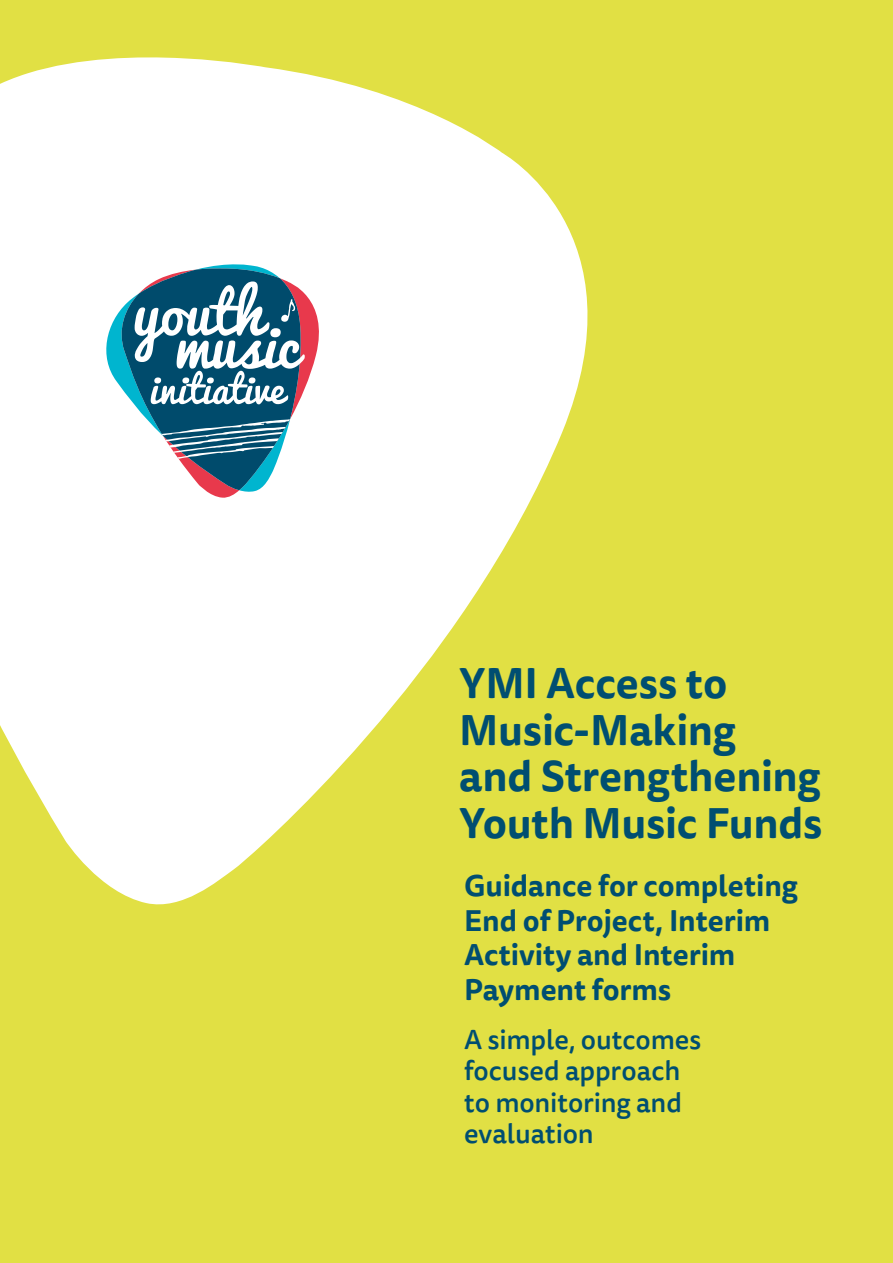
<style>
.page{position:relative;width:893px;height:1263px;background:#e1e044}
.page>*{position:absolute;margin:0;border:0;box-sizing:border-box;transform-origin:0 0}
.t1{font:700 42px/46.5px "Tisa Sans OT";letter-spacing:-.005em;color:#004e71}
.t2{font:700 29.25px/34.5px "Tisa Sans OT";color:#004e71}
.t3{font:500 27px/31.5px "Tisa Sans OT";letter-spacing:-.005em;color:#004e71}
</style>
<div class="page">
<svg style="left:0;top:57px;width:588px;height:848px;fill:#fff"></svg>
<svg style="left:98px;top:261px;width:232px;height:237px;background:#8facbb"></svg>
<h1 class="t1" style="left:459px;top:662px;width:365px">YMI Access to<br>Music-Making<br>and Strengthening<br>Youth Music Funds</h1>
<p class="t2" style="left:464px;top:870px;width:335px">Guidance for completing<br>End of Project, Interim<br>Activity and Interim<br>Payment forms</p>
<p class="t3" style="left:464px;top:1025px;width:239px">A simple, outcomes focused approach to monitoring and evaluation</p>
</div>
